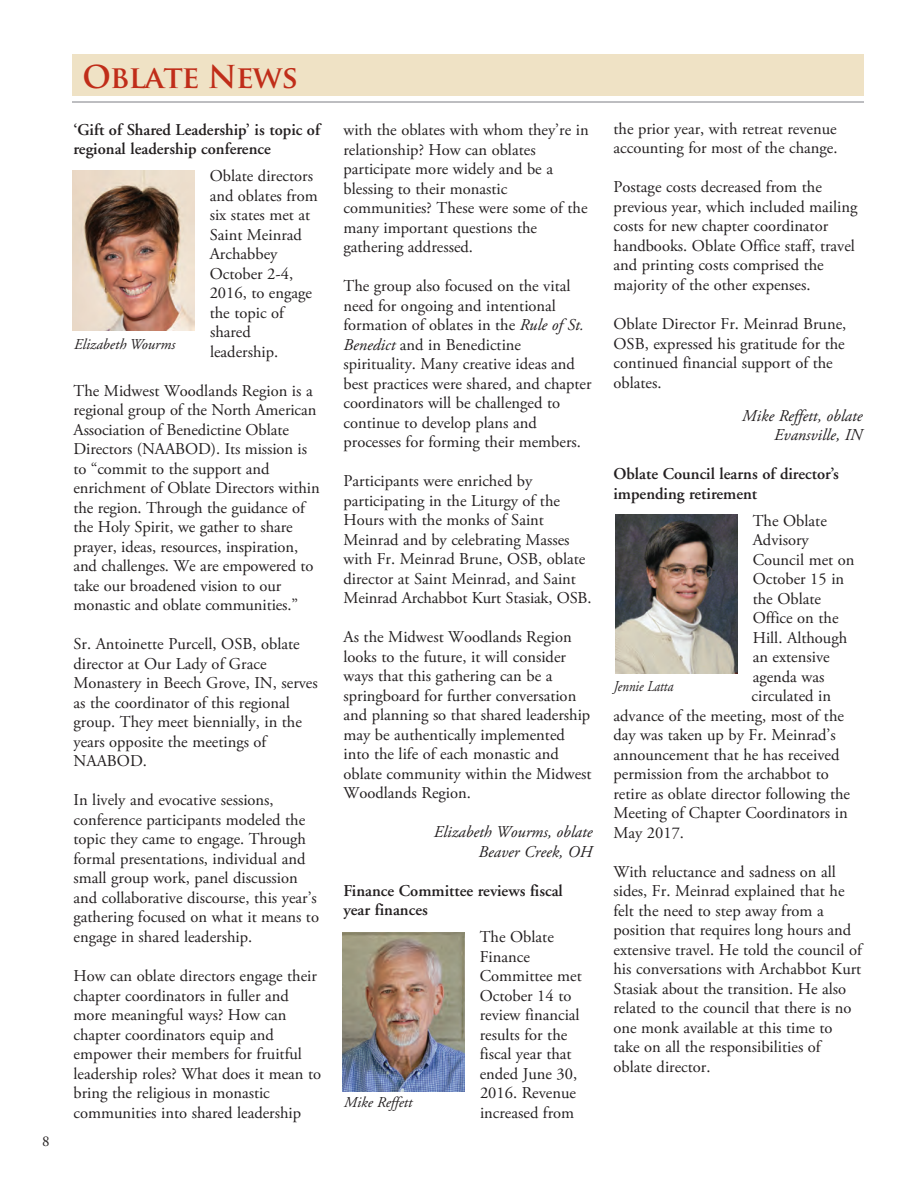
<style>
.page{position:relative;width:918px;height:1188px;background:#fff}
.page>*{position:absolute;margin:0;border:0;box-sizing:border-box;transform-origin:0 0}
.t1{font:700 30.75px "Trajan Pro";letter-spacing:-.03em;color:#c02d19}
.t2{font:16.5px/19.5px "Adobe Garamond Pro";color:#231f20}
.t3{font:600 16.5px/19.5px "Adobe Garamond";color:#231f20}
.t4{font:italic 16.5px/19.5px "Adobe Garamond Pro";color:#231f20;text-align:right}
.t5{font:italic 15px "Adobe Garamond";color:#231f20}
.t6{font:italic 15px "Adobe Garamond";color:#231f20;scale:.87 1}
.t7{font:15px "Adobe Garamond";color:#231f20}
.s1{font-style:italic}
</style>
<div class="page">
<div style="left:72px;top:54px;width:792px;height:42px;background:#efe2c5"></div>
<hr style="left:72px;top:101px;width:792px;height:2px;background:#a8a9ad">
<img style="left:72px;top:171px;width:123px;height:159px">
<img style="left:342px;top:932px;width:123px;height:160px">
<img style="left:615px;top:514px;width:123px;height:160px">
<p class="t7" style="left:42px;top:1136px;width:9px">8</p>
<h1 class="t1" style="left:82px;top:59px;width:217px">Oblate News</h1>
<p class="t3" style="left:74px;top:121px;width:248px">‘Gift of Shared Leadership’ is topic of regional leadership conference</p>
<p class="t2" style="left:210px;top:168px;width:110px">Oblate directors and oblates from six states met at<br>Saint Meinrad<br>Archabbey<br>October 2-4,<br>2016, to engage the topic of shared leadership.</p>
<p class="t2" style="left:74px;top:382px;width:248px">The Midwest Woodlands Region is a regional group of the North American Association of Benedictine Oblate Directors (NAABOD). Its mission is to “commit to the support and enrichment of Oblate Directors within the region. Through the guidance of the Holy Spirit, we gather to share prayer, ideas, resources, inspiration, and challenges. We are empowered to take our broadened vision to our monastic and oblate communities.”</p>
<p class="t2" style="left:74px;top:636px;width:246px">Sr. Antoinette Purcell, OSB, oblate director at Our Lady of Grace<br>Monastery in Beech Grove, IN, serves as the coordinator of this regional group. They meet biennially, in the years opposite the meetings of<br>NAABOD.</p>
<p class="t2" style="left:74px;top:792px;width:247px">In lively and evocative sessions, conference participants modeled the topic they came to engage. Through formal presentations, individual and small group work, panel discussion and collaborative discourse, this year’s gathering focused on what it means to engage in shared leadership.</p>
<p class="t2" style="left:74px;top:968px;width:249px">How can oblate directors engage their chapter coordinators in fuller and more meaningful ways? How can chapter coordinators equip and empower their members for fruitful leadership roles? What does it mean to bring the religious in monastic communities into shared leadership</p>
<p class="t5" style="left:74px;top:338px;width:103px">Elizabeth Wourms</p>
<p class="t2" style="left:344px;top:122px;width:247px">with the oblates with whom they’re in relationship? How can oblates participate more widely and be a blessing to their monastic communities? These were some of the many important questions the gathering addressed.</p>
<p class="t2" style="left:344px;top:278px;width:250px">The group also focused on the vital need for ongoing and intentional formation of oblates in the <span class="s1">Rule of St.<br>Benedict</span> and in Benedictine spirituality. Many creative ideas and best practices were shared, and chapter coordinators will be challenged to continue to develop plans and processes for forming their members.</p>
<p class="t2" style="left:344px;top:473px;width:250px">Participants were enriched by participating in the Liturgy of the Hours with the monks of Saint Meinrad and by celebrating Masses with Fr. Meinrad Brune, OSB, oblate director at Saint Meinrad, and Saint Meinrad Archabbot Kurt Stasiak, OSB.</p>
<p class="t2" style="left:344px;top:629px;width:250px">As the Midwest Woodlands Region looks to the future, it will consider ways that this gathering can be a springboard for further conversation and planning so that shared leadership may be authentically implemented into the life of each monastic and oblate community within the Midwest Woodlands Region.</p>
<p class="t4" style="left:434px;top:822px;width:160px">Elizabeth Wourms, oblate<br>Beaver Creek, OH</p>
<p class="t3" style="left:344px;top:882px;width:221px">Finance Committee reviews fiscal year finances</p>
<p class="t2" style="left:480px;top:929px;width:104px">The Oblate<br>Finance<br>Committee met<br>October 14 to review financial results for the fiscal year that ended June 30,<br>2016. Revenue increased from</p>
<p class="t5" style="left:344px;top:1097px;width:70px">Mike Reffett</p>
<p class="t2" style="left:614px;top:120px;width:226px">the prior year, with retreat revenue accounting for most of the change.</p>
<p class="t2" style="left:614px;top:179px;width:246px">Postage costs decreased from the previous year, which included mailing costs for new chapter coordinator handbooks. Oblate Office staff, travel and printing costs comprised the majority of the other expenses.</p>
<p class="t2" style="left:614px;top:316px;width:234px">Oblate Director Fr. Meinrad Brune,<br>OSB, expressed his gratitude for the continued financial support of the oblates.</p>
<p class="t4" style="left:742px;top:405px;width:122px">Mike Reffett, oblate<br>Evansville, IN</p>
<p class="t3" style="left:614px;top:466px;width:227px">Oblate Council learns of director’s impending retirement</p>
<p class="t2" style="left:753px;top:512px;width:76px">The Oblate</p>
<p class="t2" style="left:753px;top:532px;width:58px">Advisory</p>
<p class="t2" style="left:753px;top:551px;width:103px">Council met on</p>
<p class="t2" style="left:753px;top:571px;width:93px">October 15 in</p>
<p class="t2" style="left:753px;top:590px;width:70px">the Oblate</p>
<p class="t2" style="left:753px;top:610px;width:87px">Office on the</p>
<p class="t2" style="left:753px;top:629px;width:96px">Hill. Although</p>
<p class="t2" style="left:753px;top:649px;width:79px">an extensive</p>
<p class="t2" style="left:753px;top:668px;width:73px">agenda was</p>
<p class="t2" style="left:752px;top:688px;width:81px">circulated in</p>
<p class="t2" style="left:613px;top:707px;width:232px">advance of the meeting, most of the</p>
<p class="t2" style="left:613px;top:727px;width:224px">day was taken up by Fr. Meinrad’s</p>
<p class="t2" style="left:613px;top:746px;width:227px">announcement that he has received</p>
<p class="t2" style="left:613px;top:766px;width:217px">permission from the archabbot to</p>
<p class="t2" style="left:613px;top:785px;width:238px">retire as oblate director following the</p>
<p class="t2" style="left:613px;top:805px;width:236px">Meeting of Chapter Coordinators in</p>
<p class="t2" style="left:613px;top:824px;width:72px">May 2017.</p>
<p class="t2" style="left:613px;top:863px;width:250px">With reluctance and sadness on all sides, Fr. Meinrad explained that he felt the need to step away from a position that requires long hours and extensive travel. He told the council of his conversations with Archabbot Kurt Stasiak about the transition. He also related to the council that there is no one monk available at this time to take on all the responsibilities of oblate director.</p>
<p class="t6" style="left:613px;top:680px;width:70px">Jennie Latta</p>
</div>
